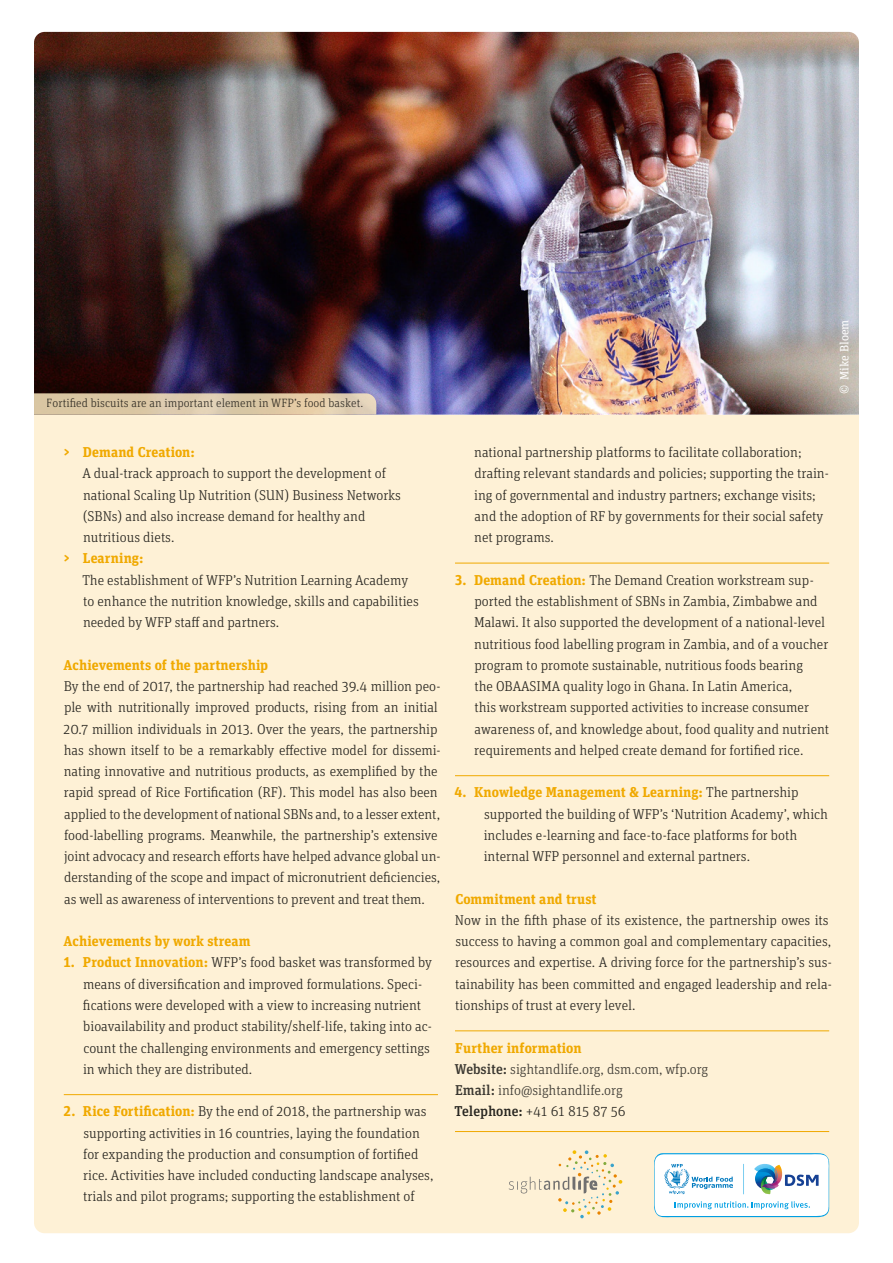
<style>
.page{position:relative;width:893px;height:1263px;background:#fff}
.page>*{position:absolute;margin:0;border:0;box-sizing:border-box;transform-origin:0 0}
.t1{font:300 14.25px/21.3px "Unit Slab Pro";color:#282827}
.t2{font:300 14.25px/21.3px "Unit Slab Pro";color:#3c3c3b}
.t3{font:700 14.25px "Unit Slab Pro";letter-spacing:.005em;color:#f1b300}
.t4{font:300 12px "Unit Slab Pro";letter-spacing:.005em;color:#3c3c3b}
.t5{font:12px "Unit Slab Pro";letter-spacing:.005em;color:#fff}
.s1{font-weight:700;color:#f1b300}
.s2{font-weight:500}
.s3{font-weight:500;color:#282827}
.s4{color:#282827}
</style>
<div class="page">
<div style="left:34px;top:415px;width:825px;height:818px;background:#fef1d6"></div>
<img style="left:34px;top:32px;width:825px;height:383px">
<hr style="left:64px;top:1094px;width:374px;height:1px;background:#f1b300">
<hr style="left:455px;top:563px;width:374px;height:1px;background:#f1b300">
<hr style="left:455px;top:775px;width:374px;height:1px;background:#f1b300">
<hr style="left:455px;top:1030px;width:374px;height:1px;background:#f1b300">
<hr style="left:455px;top:1131px;width:374px;height:1px;background:#f1b300">
<svg style="left:509px;top:1150px;width:113px;height:68px;background:#f4e7ca"></svg>
<svg style="left:654px;top:1152px;width:176px;height:66px"></svg>
<svg style="left:34px;top:393px;width:342px;height:22px;background:#d9c5a6"></svg>
<p class="t4" style="left:47px;top:395px;width:318px">Fortified biscuits are an important element in WFP’s food basket.</p>
<p class="t3" style="left:62px;top:442px;width:134px">&gt; Demand Creation:</p>
<p class="t1" style="left:82px;top:462px;width:320px">A dual-track approach to support the development of national Scaling Up Nutrition (SUN) Business Networks (SBNs) and also increase demand for healthy and nutritious diets.</p>
<p class="t3" style="left:62px;top:548px;width:83px">&gt; Learning:</p>
<p class="t1" style="left:82px;top:569px;width:338px">The establishment of WFP’s Nutrition Learning Academy to enhance the nutrition knowledge, skills and capabilities needed by WFP staff and partners.</p>
<p class="t3" style="left:63px;top:654px;width:206px">Achievements of the partnership</p>
<p class="t1" style="left:64px;top:675px;width:379px">By the end of 2017, the partnership had reached 39.4 million peo&shy;ple with nutritionally improved products, rising from an initial 20.7 million individuals in 2013. Over the years, the partnership has shown itself to be a remarkably effective model for dissemi&shy;nating innovative and nutritious products, as exemplified by the rapid spread of Rice Fortification (RF). This model has also been applied to the development of national SBNs and, to a lesser extent, food-labelling programs. Meanwhile, the partnership’s extensive joint advocacy and research efforts have helped advance global un&shy;derstanding of the scope and impact of micronutrient deficiencies, as well as awareness of interventions to prevent and treat them.</p>
<p class="t3" style="left:63px;top:931px;width:189px">Achievements by work stream</p>
<p class="t1" style="left:83px;top:951px;width:351px;text-indent:-20px"><span class="s1">1. Product Innovation:</span> WFP’s food basket was transformed by means of diversification and improved formulations. Speci&shy;fications were developed with a view to increasing nutrient bioavailability and product stability/shelf-life, taking into ac&shy;count the challenging environments and emergency settings in which they are distributed.</p>
<p class="t1" style="left:83px;top:1100px;width:352px;text-indent:-20px"><span class="s1">2. Rice Fortification:</span> By the end of 2018, the partnership was supporting activities in 16 countries, laying the foundation for expanding the production and consumption of fortified rice. Activities have included conducting landscape analyses, trials and pilot programs; supporting the establishment of</p>
<p class="t5" style="left:836px;top:394px;width:76px;rotate:-90deg">© Mike Bloem</p>
<p class="t1" style="left:474px;top:441px;width:356px">national partnership platforms to facilitate collaboration; drafting relevant standards and policies; supporting the train&shy;ing of governmental and industry partners; exchange visits; and the adoption of RF by governments for their social safety net programs.</p>
<p class="t1" style="left:474px;top:569px;width:357px;text-indent:-19px"><span class="s1">3. Demand Creation:</span> The Demand Creation workstream sup&shy;ported the establishment of SBNs in Zambia, Zimbabwe and Malawi. It also supported the development of a national-level nutritious food labelling program in Zambia, and of a voucher program to promote sustainable, nutritious foods bearing<br>the OBAASIMA quality logo in Ghana. In Latin America,<br>this workstream supported activities to increase consumer awareness of, and knowledge about, food quality and nutrient requirements and helped create demand for fortified rice.</p>
<p class="t1" style="left:484px;top:781px;width:346px;text-indent:-29px"><span class="s1">4. Knowledge Management &amp; Learning:</span> The partnership supported the building of WFP’s ‘Nutrition Academy’, which includes e-learning and face-to-face platforms for both internal WFP personnel and external partners.</p>
<p class="t3" style="left:455px;top:888px;width:143px">Commitment and trust</p>
<p class="t1" style="left:455px;top:909px;width:378px">Now in the fifth phase of its existence, the partnership owes its success to having a common goal and complementary capacities, resources and expertise. A driving force for the partnership’s sus&shy;tainability has been committed and engaged leadership and rela&shy;tionships of trust at every level.</p>
<p class="t2" style="left:455px;top:1036px;width:255px"><span class="s1">Further information<br></span><span class="s2">Website:</span> sightandlife.org, dsm.com, wfp.org<br><span class="s2">Email:</span> info@sightandlife.org<br><span class="s3">Telephone:</span> <span class="s4">+41 61 815 87 56</span></p>
</div>
